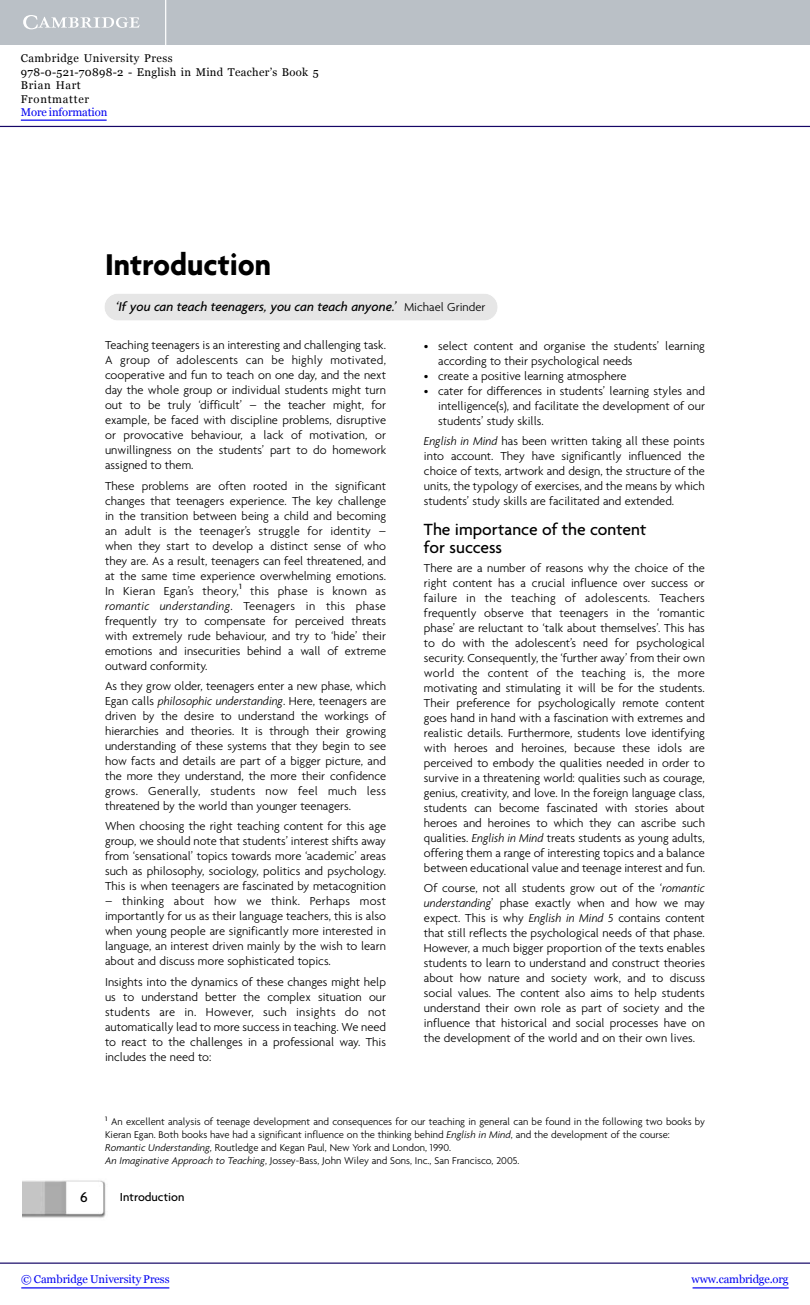
<style>
.page{position:relative;width:810px;height:1305px;background:#fff}
.page>*{position:absolute;margin:0;border:0;box-sizing:border-box;transform-origin:0 0}
.t1{font:700 32.5px "Agenda";color:#000;scale:.95 1}
.t2{font:500 17.5px/18.8px "Agenda";color:#000}
.t3{font:500 15px "Agenda";color:#000}
.t4{font:italic 500 13.75px "Agenda";color:#000}
.t5{font:300 12.5px/15px "Agenda";color:#000;text-align:justify}
.t6{font:500 12.5px "Agenda";color:#000}
.t7{font:11.25px/13.5px "Georgia";letter-spacing:.04em;color:#000}
.t8{font:11.25px "Georgia";letter-spacing:-.01em;color:#0000f1}
.t9{font:300 10.62px/13.1px "Agenda";color:#000}
.t10{font:500 8.12px "Agenda";color:#000}
.s1{font-weight:300;font-style:normal;font-size:12.5px}
.s2{font-style:italic}
</style>
<div class="page">
<img style="left:22px;top:1180px;width:84px;height:38px">
<div style="left:104px;top:294px;width:394px;height:27px;background:#e6e6e6;border-radius:13px"></div>
<div style="left:104px;top:293px;width:394px;height:28px;border:1px solid #fff;border-radius:14px"></div>
<hr style="left:0;top:1263px;width:810px;height:1px;background:#150666">
<hr style="left:21px;top:1287px;width:148px;height:1px;background:#0000f1">
<hr style="left:693px;top:1287px;width:96px;height:1px;background:#0000f1">
<div style="left:0;top:0;width:810px;height:45px;background:#bac0c6"></div>
<svg style="left:23px;top:15px;width:117px;height:14px"></svg>
<hr style="left:165px;top:0;width:1px;height:45px;background:#fff">
<hr style="left:0;top:126px;width:810px;height:1px;background:#150666">
<hr style="left:21px;top:120px;width:86px;height:1px;background:#0000f1">
<p class="t7" style="left:21px;top:51px;width:300px">Cambridge University Press<br>978-0-521-70898-2 - English in Mind Teacher’s Book 5<br>Brian Hart<br>Frontmatter</p>
<p class="t8" style="left:21px;top:106px;width:88px">More information</p>
<h1 class="t1" style="left:105px;top:252px;width:176px">Introduction</h1>
<p class="t4" style="left:116px;top:302px;width:371px">‘If you can teach teenagers, you can teach anyone.’ <span class="s1">Michael Grinder</span></p>
<p class="t5" style="left:105px;top:339px;width:283px">Teaching teenagers is an interesting and challenging task.<br>A group of adolescents can be highly motivated, cooperative and fun to teach on one day, and the next day the whole group or individual students might turn out to be truly ‘difficult’ – the teacher might, for example, be faced with discipline problems, disruptive or provocative behaviour, a lack of motivation, or unwillingness on the students’ part to do homework assigned to them.</p>
<p class="t5" style="left:105px;top:479px;width:283px">These problems are often rooted in the significant changes that teenagers experience. The key challenge in the transition between being a child and becoming an adult is the teenager’s struggle for identity – when they start to develop a distinct sense of who they are. As a result, teenagers can feel threatened, and at the same time experience overwhelming emotions.<br>In Kieran Egan’s theory,</p>
<p class="t10" style="left:239px;top:583px;width:4px">1</p>
<p class="t5" style="left:105px;top:584px;width:283px;text-indent:145px">this phase is known as <span class="s2">romantic understanding</span>. Teenagers in this phase frequently try to compensate for perceived threats with extremely rude behaviour, and try to ‘hide’ their emotions and insecurities behind a wall of extreme outward conformity.</p>
<p class="t5" style="left:105px;top:680px;width:283px">As they grow older, teenagers enter a new phase, which Egan calls <span class="s2">philosophic understanding</span>. Here, teenagers are driven by the desire to understand the workings of hierarchies and theories. It is through their growing understanding of these systems that they begin to see how facts and details are part of a bigger picture, and the more they understand, the more their confidence grows. Generally, students now feel much less threatened by the world than younger teenagers.</p>
<p class="t5" style="left:105px;top:820px;width:283px">When choosing the right teaching content for this age group, we should note that students’ interest shifts away from ‘sensational’ topics towards more ‘academic’ areas such as philosophy, sociology, politics and psychology.<br>This is when teenagers are fascinated by metacognition</p>
<p class="t5" style="left:105px;top:895px;width:282px">– thinking about how we think. Perhaps most importantly for us as their language teachers, this is also when young people are significantly more interested in language, an interest driven mainly by the wish to learn about and discuss more sophisticated topics.</p>
<p class="t5" style="left:105px;top:975px;width:283px">Insights into the dynamics of these changes might help us to understand better the complex situation our students are in. However, such insights do not automatically lead to more success in teaching. We need to react to the challenges in a professional way. This includes the need to:</p>
<p class="t5" style="left:438px;top:339px;width:268px;text-indent:-14px">• select content and organise the students’ learning according to their psychological needs</p>
<p class="t5" style="left:424px;top:369px;width:204px">• create a positive learning atmosphere</p>
<p class="t5" style="left:438px;top:384px;width:268px;text-indent:-14px">• cater for differences in students’ learning styles and intelligence(s), and facilitate the development of our students’ study skills.</p>
<p class="t5" style="left:424px;top:435px;width:283px"><span class="s2">English in Mind</span> has been written taking all these points into account. They have significantly influenced the choice of texts, artwork and design, the structure of the units, the typology of exercises, and the means by which students’ study skills are facilitated and extended.</p>
<h2 class="t2" style="left:424px;top:521px;width:224px">The importance of the content for success</h2>
<p class="t5" style="left:424px;top:561px;width:283px">There are a number of reasons why the choice of the right content has a crucial influence over success or failure in the teaching of adolescents. Teachers frequently observe that teenagers in the ‘romantic phase’ are reluctant to ‘talk about themselves’. This has to do with the adolescent’s need for psychological security. Consequently, the ‘further away’ from their own world the content of the teaching is, the more motivating and stimulating it will be for the students.<br>Their preference for psychologically remote content goes hand in hand with a fascination with extremes and realistic details. Furthermore, students love identifying with heroes and heroines, because these idols are perceived to embody the qualities needed in order to survive in a threatening world: qualities such as courage, genius, creativity, and love. In the foreign language class, students can become fascinated with stories about heroes and heroines to which they can ascribe such qualities. <span class="s2">English in Mind</span> treats students as young adults, offering them a range of interesting topics and a balance between educational value and teenage interest and fun.</p>
<p class="t5" style="left:424px;top:882px;width:283px">Of course, not all students grow out of the ‘<span class="s2">romantic understanding</span>’ phase exactly when and how we may expect. This is why <span class="s2">English in Mind 5</span> contains content that still reflects the psychological needs of that phase.<br>However, a much bigger proportion of the texts enables students to learn to understand and construct theories about how nature and society work, and to discuss social values. The content also aims to help students understand their own role as part of society and the influence that historical and social processes have on the development of the world and on their own lives.</p>
<p class="t9" style="left:105px;top:1115px;width:601px"><sup>1</sup> An excellent analysis of teenage development and consequences for our teaching in general can be found in the following two books by Kieran Egan. Both books have had a significant influence on the thinking behind <span class="s2">English in Mind</span>‚ and the development of the course:<br><span class="s2">Romantic Understanding</span>, Routledge and Kegan Paul, New York and London, 1990.<br><span class="s2">An Imaginative Approach to Teaching</span>, Jossey-Bass, John Wiley and Sons, Inc., San Francisco, 2005.</p>
<p class="t3" style="left:80px;top:1191px;width:9px">6</p>
<p class="t6" style="left:120px;top:1192px;width:66px">Introduction</p>
<p class="t8" style="left:21px;top:1272px;width:150px">© Cambridge University Press</p>
<p class="t8" style="left:692px;top:1272px;width:99px">www.cambridge.org</p>
</div>
